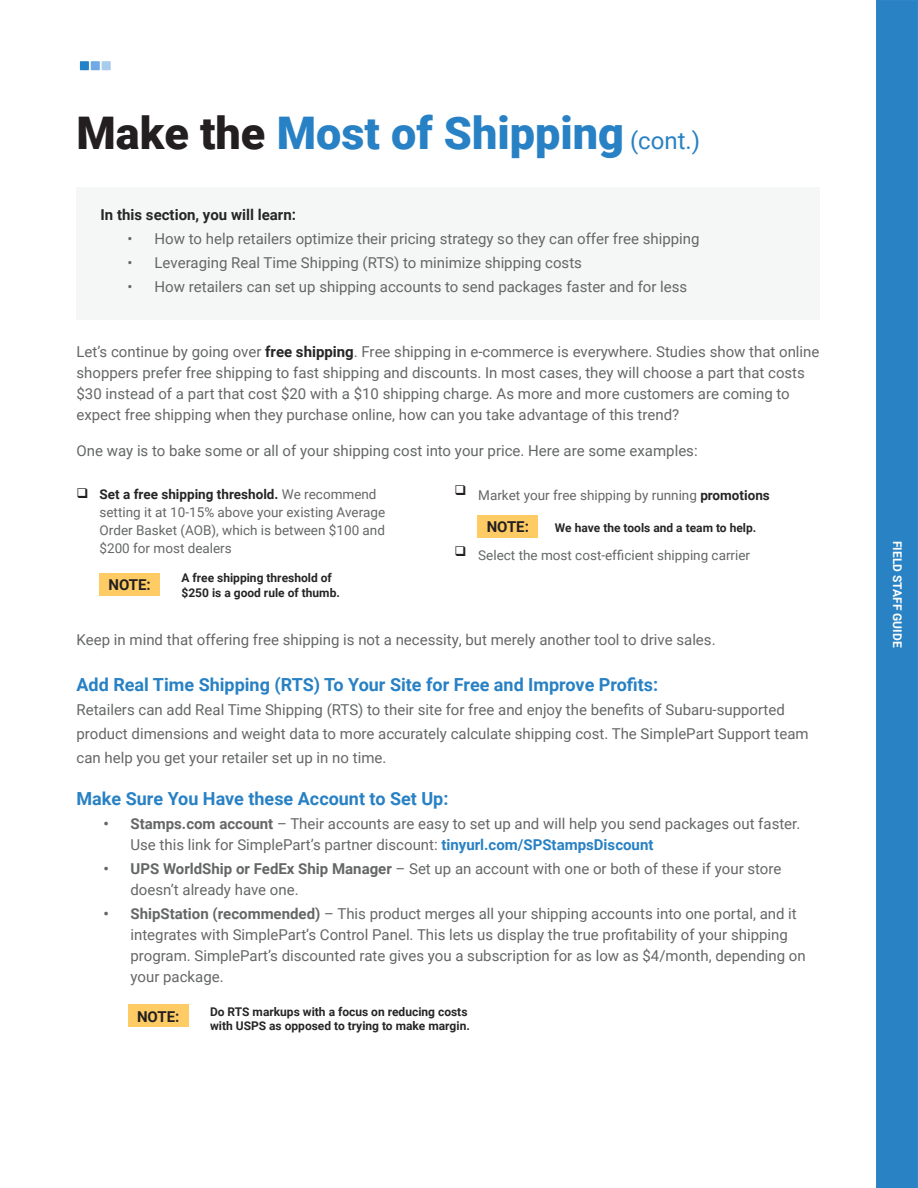
<style>
.page{position:relative;width:918px;height:1188px;background:#fff}
.page>*{position:absolute;margin:0;border:0;box-sizing:border-box;transform-origin:0 0}
.t1{font:900 45px "Roboto";color:#2881c4}
.t2{font:700 18px "Roboto";color:#2881c4}
.t3{font:15px/21px "Roboto";color:#656666}
.t4{font:700 15px "Roboto";color:#262626}
.t5{font:700 15px "Roboto";color:#231f20}
.t6{font:13.5px "Roboto";color:#656666}
.t7{font:700 13.5px "Roboto";color:#262626}
.t8{font:700 12px/14.4px "Roboto";color:#262626}
.t9{font:700 12px "Roboto";color:#fff}
.s1{color:#231f20}
.s2{font-weight:400;font-size:24px}
.s3{font-weight:700;color:#262626}
.s4{font-weight:400;color:#656666}
.s5{font-weight:700}
.s6{font-weight:700;color:#2881c4}
</style>
<div class="page">
<svg style="left:876px;top:0;width:42px;height:1188px;background:#2982c4"></svg>
<svg style="left:80px;top:61px;width:31px;height:9px"></svg>
<div style="left:76px;top:188px;width:744px;height:132px;background:#f5f7f7"></div>
<div style="left:100px;top:573px;width:60px;height:23px;background:#fecb64"></div>
<div style="left:478px;top:515px;width:60px;height:22px;background:#fecb64"></div>
<div style="left:128px;top:1005px;width:60px;height:22px;background:#fecb64"></div>
<p class="t1" style="left:76px;top:102px;width:625px"><span class="s1">Make the</span> Most of Shipping <span class="s2">(cont.)</span></p>
<p class="t4" style="left:101px;top:205px;width:197px">In this section, you will learn:</p>
<p class="t3" style="left:128px;top:228px;width:574px">• How to help retailers optimize their pricing strategy so they can offer free shipping</p>
<p class="t3" style="left:128px;top:252px;width:456px">• Leveraging Real Time Shipping (RTS) to minimize shipping costs</p>
<p class="t3" style="left:128px;top:276px;width:561px">• How retailers can set up shipping accounts to send packages faster and for less</p>
<p class="t3" style="left:76px;top:341px;width:745px">Let’s continue by going over <span class="s3">free shipping</span>. Free shipping in e-commerce is everywhere. Studies show that online shoppers prefer free shipping to fast shipping and discounts. In most cases, they will choose a part that costs $30 instead of a part that cost $20 with a $10 shipping charge. As more and more customers are coming to expect free shipping when they purchase online, how can you take advantage of this trend?</p>
<p class="t3" style="left:76px;top:440px;width:623px">One way is to bake some or all of your shipping cost into your price. Here are some examples:</p>
<p class="t7" style="left:100px;top:485px;width:279px">Set a free shipping threshold. <span class="s4">We recommend</span></p>
<p class="t6" style="left:100px;top:503px;width:287px">setting it at 10-15% above your existing Average</p>
<p class="t6" style="left:100px;top:521px;width:287px">Order Basket (AOB), which is between $100 and</p>
<p class="t6" style="left:100px;top:539px;width:134px">$200 for most dealers</p>
<p class="t8" style="left:182px;top:571px;width:160px">A free shipping threshold of $250 is a good rule of thumb.</p>
<p class="t5" style="left:109px;top:574px;width:44px">NOTE:</p>
<p class="t6" style="left:478px;top:486px;width:293px">Market your free shipping by running <span class="s3">promotions</span></p>
<p class="t5" style="left:487px;top:516px;width:44px">NOTE:</p>
<p class="t5" style="left:489px;top:516px;width:29px">TIP:</p>
<p class="t8" style="left:555px;top:520px;width:203px">We have the tools and a team to help.</p>
<p class="t6" style="left:478px;top:546px;width:273px">Select the most cost-efficient shipping carrier</p>
<p class="t3" style="left:76px;top:629px;width:641px">Keep in mind that offering free shipping is not a necessity, but merely another tool to drive sales.</p>
<p class="t2" style="left:76px;top:672px;width:583px">Add Real Time Shipping (RTS) To Your Site for Free and Improve Profits:</p>
<p class="t3" style="left:76px;top:697px;width:734px;line-height:24px">Retailers can add Real Time Shipping (RTS) to their site for free and enjoy the benefits of Subaru-supported product dimensions and weight data to more accurately calculate shipping cost. The SimplePart Support team can help you get your retailer set up in no time.</p>
<p class="t2" style="left:76px;top:786px;width:374px">Make Sure You Have these Account to Set Up:</p>
<p class="t3" style="left:130px;top:812px;width:671px;text-indent:-27px"><span class="s5">• Stamps.com account</span> – Their accounts are easy to set up and will help you send packages out faster.<br>Use this link for SimplePart’s partner discount: <span class="s6">tinyurl.com/SPStampsDiscount</span></p>
<p class="t3" style="left:130px;top:857px;width:652px;text-indent:-27px"><span class="s5">• UPS WorldShip or FedEx Ship Manager</span> – Set up an account with one or both of these if your store doesn’t already have one.</p>
<p class="t3" style="left:130px;top:902px;width:677px;text-indent:-27px"><span class="s5">• ShipStation (recommended)</span> – This product merges all your shipping accounts into one portal, and it integrates with SimplePart’s Control Panel. This lets us display the true profitability of your shipping program. SimplePart’s discounted rate gives you a subscription for as low as $4/month, depending on your package.</p>
<p class="t5" style="left:137px;top:1006px;width:44px">NOTE:</p>
<p class="t8" style="left:210px;top:1004px;width:261px">Do RTS markups with a focus on reducing costs with USPS as opposed to trying to make margin.</p>
<p class="t9" style="left:906px;top:541px;width:108px;rotate:90deg">FIELD STAFF GUIDE</p>
</div>
